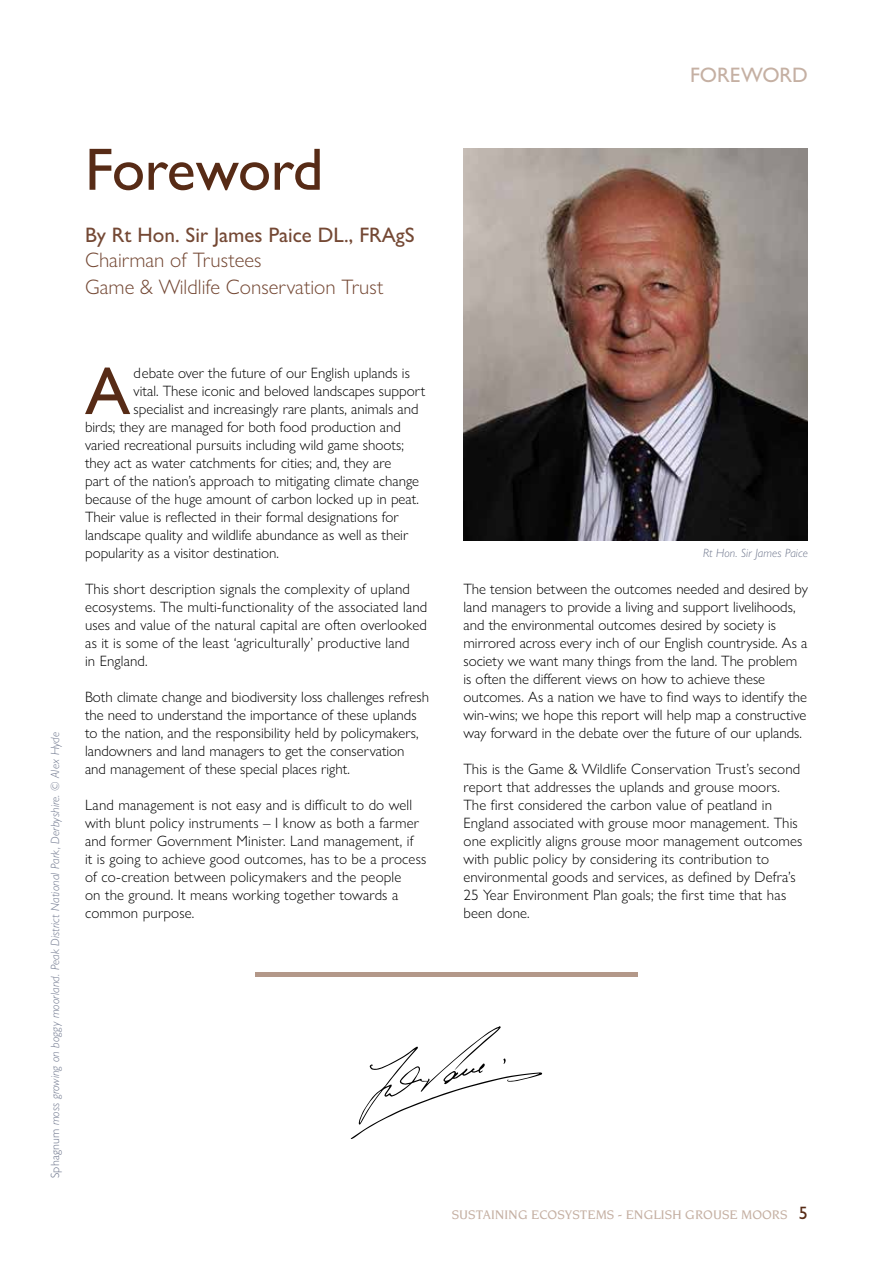
<style>
.page{position:relative;width:893px;height:1263px;background:#fff}
.page>*{position:absolute;margin:0;border:0;box-sizing:border-box;transform-origin:0 0}
.t1{font:500 67.8px "Gill Sans Nova";color:#572b16}
.t2{font:500 60px "Gill Sans Nova";letter-spacing:-.015em;color:#572b16}
.t3{font:300 21px/27px "Gill Sans Nova";color:#744834}
.t4{font:500 21px "Gill Sans Nova";color:#744834}
.t5{font:500 21px "Gill Sans Nova";color:#c5b0a3}
.t6{font:300 15px/18px "Gill Sans Nova";color:#000}
.t7{font:500 13.5px "Novarese LT";color:#c5b0a3}
.t8{font:italic 300 12px "Gill Sans Nova";letter-spacing:.01em;color:#6b738a}
.s1{font-style:normal}
.s2{font-family:"Gill Sans Nova";font-size:18px;color:#572b16}
</style>
<div class="page">
<svg style="left:351px;top:1026px;width:191px;height:113px"></svg>
<img style="left:463px;top:149px;width:345px;height:391px">
<hr style="left:255px;top:972px;width:383px;height:4px;background:#b39889">
<h2 class="t2" style="left:85px;top:133px;width:240px">Foreword</h2>
<h3 class="t4" style="left:85px;top:222px;width:331px">By Rt Hon. Sir James Paice DL., FRAgS</h3>
<h3 class="t3" style="left:85px;top:246px;width:300px">Chairman of Trustees<br>Game &amp; Wildlife Conservation Trust</h3>
<h3 class="t5" style="left:690px;top:62px;width:119px">FOREWORD</h3>
<p class="t8" style="left:48px;top:1178px;width:447px;rotate:-90deg"><span class="s1">Sphagnum</span> moss growing on boggy moorland. Peak District National Park, Derbyshire. © Alex Hyde</p>
<h1 class="t1" style="left:85px;top:350px;width:47px">A</h1>
<p class="t6" style="left:134px;top:364px;width:278px">debate over the future of our English uplands is</p>
<p class="t6" style="left:134px;top:382px;width:293px">vital. These iconic and beloved landscapes support</p>
<p class="t6" style="left:134px;top:400px;width:286px">specialist and increasingly rare plants, animals and</p>
<p class="t6" style="left:85px;top:418px;width:317px">birds; they are managed for both food production and</p>
<p class="t6" style="left:85px;top:436px;width:320px">varied recreational pursuits including wild game shoots;</p>
<p class="t6" style="left:85px;top:454px;width:308px">they act as water catchments for cities; and, they are</p>
<p class="t6" style="left:85px;top:472px;width:336px">part of the nation’s approach to mitigating climate change</p>
<p class="t6" style="left:85px;top:490px;width:336px">because of the huge amount of carbon locked up in peat.</p>
<p class="t6" style="left:85px;top:508px;width:315px">Their value is reflected in their formal designations for</p>
<p class="t6" style="left:85px;top:526px;width:325px">landscape quality and wildlife abundance as well as their</p>
<p class="t6" style="left:85px;top:544px;width:195px">popularity as a visitor destination.</p>
<p class="t6" style="left:85px;top:580px;width:344px">This short description signals the complexity of upland ecosystems. The multi-functionality of the associated land uses and value of the natural capital are often overlooked as it is some of the least ‘agriculturally’ productive land<br>in England.</p>
<p class="t6" style="left:85px;top:688px;width:345px">Both climate change and biodiversity loss challenges refresh the need to understand the importance of these uplands to the nation, and the responsibility held by policymakers, landowners and land managers to get the conservation and management of these special places right.</p>
<p class="t6" style="left:85px;top:796px;width:343px">Land management is not easy and is difficult to do well with blunt policy instruments – I know as both a farmer and former Government Minister. Land management, if<br>it is going to achieve good outcomes, has to be a process of co-creation between policymakers and the people<br>on the ground. It means working together towards a common purpose.</p>
<p class="t8" style="left:703px;top:546px;width:106px">Rt Hon. Sir James Paice</p>
<p class="t6" style="left:463px;top:580px;width:346px">The tension between the outcomes needed and desired by land managers to provide a living and support livelihoods, and the environmental outcomes desired by society is mirrored across every inch of our English countryside. As a society we want many things from the land. The problem is often the different views on how to achieve these outcomes. As a nation we have to find ways to identify the win-wins; we hope this report will help map a constructive way forward in the debate over the future of our uplands.</p>
<p class="t6" style="left:463px;top:760px;width:340px">This is the Game &amp; Wildlife Conservation Trust’s second report that addresses the uplands and grouse moors.<br>The first considered the carbon value of peatland in England associated with grouse moor management. This one explicitly aligns grouse moor management outcomes with public policy by considering its contribution to environmental goods and services, as defined by Defra’s 25 Year Environment Plan goals; the first time that has been done.</p>
<p class="t7" style="left:452px;top:1207px;width:358px">SUSTAINING ECOSYSTEMS - ENGLISH GROUSE MOORS <span class="s2">5</span></p>
</div>
